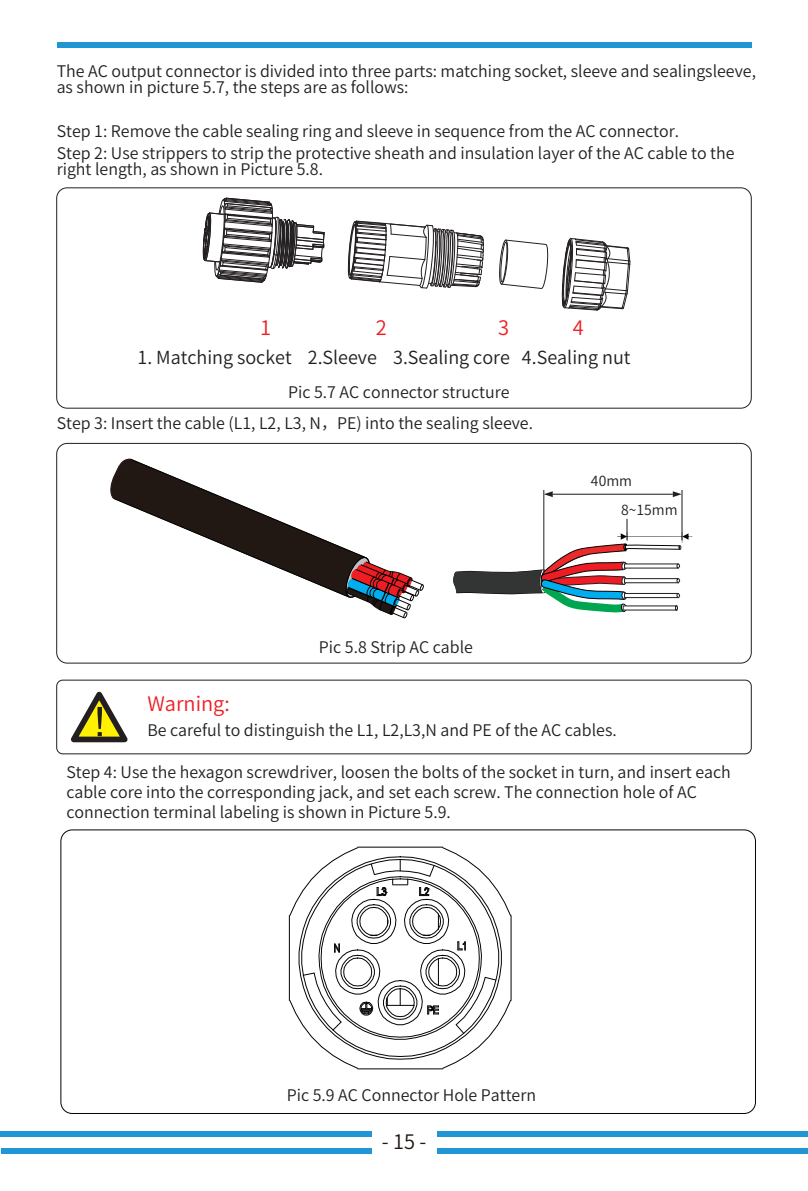
<style>
.page{position:relative;width:808px;height:1191px;background:#fff}
.page>*{position:absolute;margin:0;border:0;box-sizing:border-box;transform-origin:0 0}
.t1{font:20px "Source Han Sans SC";color:#ee1d23}
.t2{font:20px "Source Han Sans SC";color:#211814}
.t3{font:18px "Source Han Sans SC";color:#231f20}
.t4{font:16px/20px "Source Han Sans SC";color:#231f20}
.t5{font:14px "Source Han Sans SC";color:#231f20}
</style>
<div class="page">
<svg style="left:289px;top:846px;width:223px;height:223px"></svg>
<div style="left:1px;top:1148px;width:371px;height:5px;background:#2097d4"></div>
<div style="left:1px;top:1131px;width:371px;height:5px;background:#2097d4"></div>
<div style="left:438px;top:1148px;width:370px;height:5px;background:#2097d4"></div>
<div style="left:438px;top:1131px;width:370px;height:5px;background:#2097d4"></div>
<div style="left:57px;top:42px;width:695px;height:6px;background:#2097d4"></div>
<div style="left:56px;top:679px;width:696px;height:75px;border:1px solid #231f20;border-radius:6px"></div>
<svg style="left:70px;top:691px;width:58px;height:52px"></svg>
<div style="left:56px;top:443px;width:696px;height:220px;border:1px solid #231f20;border-radius:11px"></div>
<svg style="left:110px;top:458px;width:314px;height:160px"></svg>
<hr style="left:682px;top:490px;width:1px;height:50px;background:#181719">
<svg style="left:673px;top:491px;width:9px;height:6px"></svg>
<svg style="left:544px;top:491px;width:9px;height:6px"></svg>
<hr style="left:543px;top:490px;width:1px;height:85px;background:#231f20">
<hr style="left:553px;top:494px;width:120px;height:1px;background:#181719">
<svg style="left:453px;top:519px;width:239px;height:96px"></svg>
<div style="left:56px;top:187px;width:696px;height:221px;border:1px solid #231f20;border-radius:10px"></div>
<svg style="left:348px;top:221px;width:136px;height:67px"></svg>
<svg style="left:562px;top:238px;width:68px;height:73px"></svg>
<svg style="left:203px;top:187px;width:122px;height:96px"></svg>
<svg style="left:499px;top:240px;width:50px;height:49px"></svg>
<p class="t4" style="left:57px;top:63px;width:701px;line-height:16px">The AC output connector is divided into three parts: matching socket, sleeve and sealingsleeve, as shown in picture 5.7, the steps are as follows:</p>
<p class="t4" style="left:57px;top:120px;width:679px;line-height:22px">Step 1: Remove the cable sealing ring and sleeve in sequence from the AC connector.<br>Step 2: Use strippers to strip the protective sheath and insulation layer of the AC cable to the</p>
<p class="t4" style="left:57px;top:159px;width:268px">right length, as shown in Picture 5.8.</p>
<p class="t1" style="left:260px;top:317px;width:13px">1</p>
<p class="t1" style="left:376px;top:317px;width:13px">2</p>
<p class="t1" style="left:498px;top:317px;width:13px">3</p>
<p class="t1" style="left:573px;top:317px;width:13px">4</p>
<p class="t3" style="left:137px;top:347px;width:494px">1. Matching socket 2.Sleeve 3.Sealing core 4.Sealing nut</p>
<p class="t4" style="left:288px;top:382px;width:223px">Pic 5.7 AC connector structure</p>
<p class="t4" style="left:57px;top:413px;width:478px">Step 3: Insert the cable (L1, L2, L3, N，PE) into the sealing sleeve.</p>
<p class="t4" style="left:319px;top:637px;width:156px">Pic 5.8 Strip AC cable</p>
<p class="t5" style="left:591px;top:473px;width:43px">40mm</p>
<p class="t5" style="left:621px;top:502px;width:58px">8~15mm</p>
<p class="t1" style="left:147px;top:692px;width:84px">Warning:</p>
<p class="t4" style="left:147px;top:720px;width:471px">Be careful to distinguish the L1, L2,L3,N and PE of the AC cables.</p>
<p class="t4" style="left:66px;top:763px;width:666px">Step 4: Use the hexagon screwdriver, loosen the bolts of the socket in turn, and insert each cable core into the corresponding jack, and set each screw. The connection hole of AC connection terminal labeling is shown in Picture 5.9.</p>
<p class="t4" style="left:287px;top:1085px;width:251px">Pic 5.9 AC Connector Hole Pattern</p>
<p class="t2" style="left:382px;top:1130px;width:46px">- 15 -</p>
</div>
